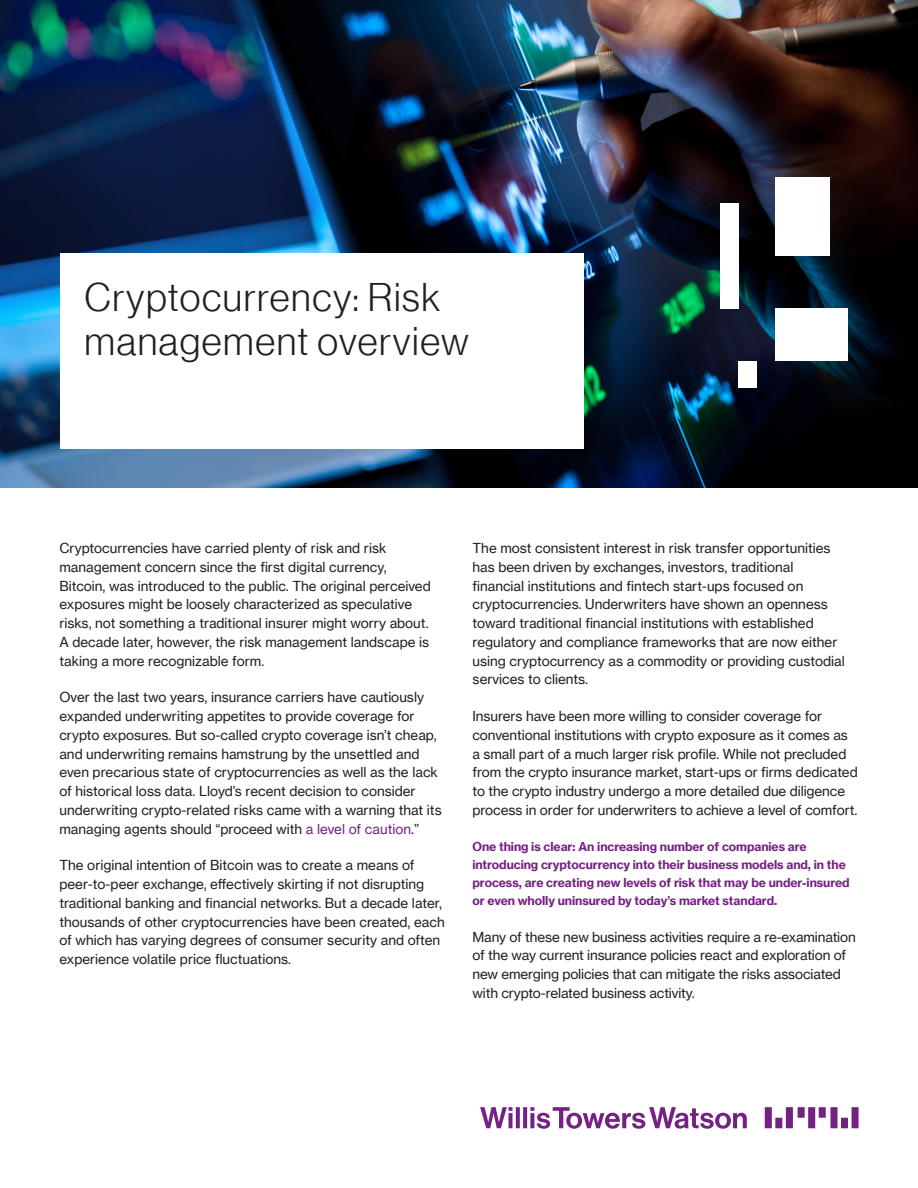
<style>
.page{position:relative;width:918px;height:1188px;background:#fff}
.page>*{position:absolute;margin:0;border:0;box-sizing:border-box;transform-origin:0 0}
.Cover_Title_Black{font:39px/43.5px "N Haas Grotesk DS Pro 45 Lt";letter-spacing:.04em;color:#231f20}
.Body_text_black{font:13.5px/18.8px "N Haas Grotesk TX Pro 55 Rg";color:#231f20}
.Body_text_black-2{font:12px/18px "N Haas Grotesk TX Pro 75 Bd";letter-spacing:-.005em;color:#752183}
.s1{color:#752183}
</style>
<div class="page">
<img style="left:0;top:0;width:918px;height:488px">
<div style="left:60px;top:253px;width:523px;height:196px;background:#fff"></div>
<div style="left:775px;top:177px;width:55px;height:79px;background:#fff"></div>
<div style="left:720px;top:203px;width:19px;height:106px;background:#fff"></div>
<div style="left:775px;top:309px;width:73px;height:52px;background:#fff"></div>
<div style="left:739px;top:361px;width:18px;height:27px;background:#fff"></div>
<svg style="left:480px;top:1107px;width:379px;height:22px"></svg>
<p class="Cover_Title_Black" style="left:85px;top:276px;width:386px">Cryptocurrency: Risk management overview</p>
<p class="Body_text_black" style="left:59px;top:539px;width:373px">Cryptocurrencies have carried plenty of risk and risk management concern since the first digital currency, Bitcoin, was introduced to the public. The original perceived exposures might be loosely characterized as speculative risks, not something a traditional insurer might worry about.<br>A decade later, however, the risk management landscape is taking a more recognizable form.</p>
<p class="Body_text_black" style="left:59px;top:688px;width:384px">Over the last two years, insurance carriers have cautiously expanded underwriting appetites to provide coverage for crypto exposures. But so-called crypto coverage isn’t cheap, and underwriting remains hamstrung by the unsettled and even precarious state of cryptocurrencies as well as the lack of historical loss data. Lloyd’s recent decision to consider underwriting crypto-related risks came with a warning that its managing agents should “proceed with <span class="s1">a level of caution</span>.”</p>
<p class="Body_text_black" style="left:59px;top:856px;width:387px">The original intention of Bitcoin was to create a means of peer-to-peer exchange, effectively skirting if not disrupting traditional banking and financial networks. But a decade later, thousands of other cryptocurrencies have been created, each of which has varying degrees of consumer security and often experience volatile price fluctuations.</p>
<p class="Body_text_black" style="left:472px;top:539px;width:374px">The most consistent interest in risk transfer opportunities has been driven by exchanges, investors, traditional financial institutions and fintech start-ups focused on cryptocurrencies. Underwriters have shown an openness toward traditional financial institutions with established regulatory and compliance frameworks that are now either using cryptocurrency as a commodity or providing custodial services to clients.</p>
<p class="Body_text_black" style="left:472px;top:707px;width:387px">Insurers have been more willing to consider coverage for conventional institutions with crypto exposure as it comes as a small part of a much larger risk profile. While not precluded from the crypto insurance market, start-ups or firms dedicated to the crypto industry undergo a more detailed due diligence process in order for underwriters to achieve a level of comfort.</p>
<p class="Body_text_black-2" style="left:472px;top:838px;width:379px">One thing is clear: An increasing number of companies are introducing cryptocurrency into their business models and, in the process, are creating new levels of risk that may be under-insured or even wholly uninsured by today’s market standard.</p>
<p class="Body_text_black" style="left:472px;top:927px;width:385px">Many of these new business activities require a re-examination of the way current insurance policies react and exploration of new emerging policies that can mitigate the risks associated with crypto-related business activity.</p>
</div>
